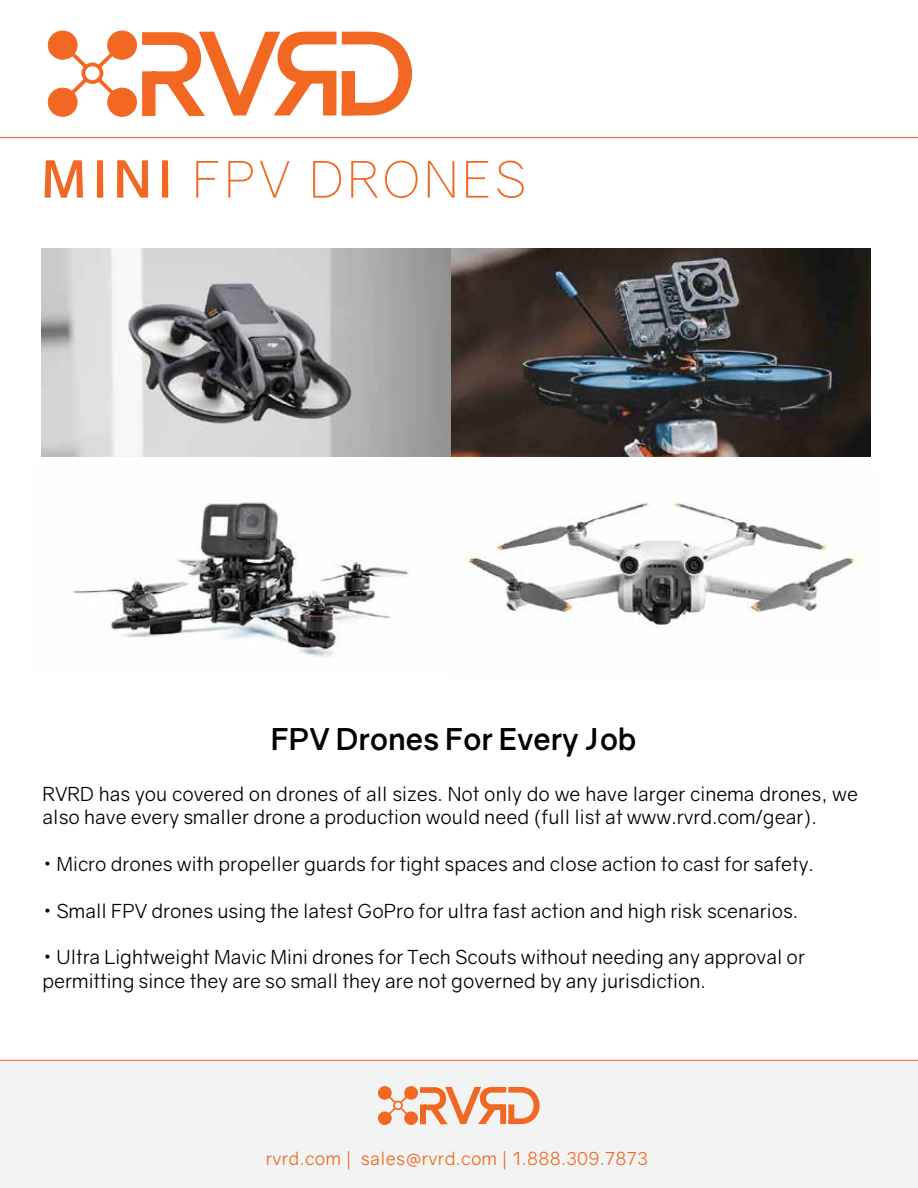
<style>
.page{position:relative;width:918px;height:1188px;background:#fff}
.page>*{position:absolute;margin:0;border:0;box-sizing:border-box;transform-origin:0 0}
.t1{font:300 51px "Gravity";letter-spacing:.07em;color:#f26722}
.t2{font:700 30px "Gravity";color:#000}
.t3{font:19.5px/23.4px "Gravity";color:#000}
.t4{font:18px "Gravity";letter-spacing:.02em;color:#f26722}
.s1{font-weight:700}
.s2{font-family:"Koz Go Pr 6 N"}
</style>
<div class="page">
<hr style="left:0;top:137px;width:918px;height:1px;background:#f26722">
<div style="left:0;top:1060px;width:918px;height:128px;background:#f2f3f3"></div>
<hr style="left:0;top:1060px;width:918px;height:1px;background:#f26722">
<svg style="left:386px;top:1094px;width:24px;height:23px"></svg>
<div style="left:378px;top:1087px;width:13px;height:12px;background:#f26722;border-radius:50%"></div>
<div style="left:378px;top:1087px;width:13px;height:12px;border:1px solid #f26722;border-radius:50%"></div>
<div style="left:405px;top:1112px;width:12px;height:12px;background:#f26722;border-radius:50%"></div>
<div style="left:405px;top:1112px;width:13px;height:13px;border:1px solid #f26722;border-radius:50%"></div>
<div style="left:378px;top:1112px;width:13px;height:12px;background:#f26722;border-radius:50%"></div>
<div style="left:378px;top:1112px;width:13px;height:13px;border:1px solid #f26722;border-radius:50%"></div>
<div style="left:405px;top:1087px;width:12px;height:12px;background:#f26722;border-radius:50%"></div>
<div style="left:405px;top:1087px;width:13px;height:12px;border:1px solid #f26722;border-radius:50%"></div>
<svg style="left:420px;top:1087px;width:120px;height:38px"></svg>
<div style="left:508px;top:1104px;width:6px;height:20px;border:3px solid #f26722"></div>
<img style="left:72px;top:501px;width:336px;height:156px">
<img style="left:41px;top:248px;width:411px;height:208px">
<img style="left:465px;top:500px;width:392px;height:129px">
<img style="left:452px;top:248px;width:419px;height:208px">
<svg style="left:66px;top:48px;width:52px;height:52px"></svg>
<div style="left:48px;top:31px;width:29px;height:28px;background:#f26722;border-radius:50%"></div>
<div style="left:48px;top:31px;width:29px;height:29px;border:1px solid #f26722;border-radius:50%"></div>
<div style="left:108px;top:88px;width:29px;height:28px;background:#f26722;border-radius:50%"></div>
<div style="left:107px;top:88px;width:30px;height:29px;border:1px solid #f26722;border-radius:50%"></div>
<div style="left:48px;top:88px;width:29px;height:28px;background:#f26722;border-radius:50%"></div>
<div style="left:48px;top:88px;width:29px;height:29px;border:1px solid #f26722;border-radius:50%"></div>
<div style="left:108px;top:31px;width:29px;height:28px;background:#f26722;border-radius:50%"></div>
<div style="left:107px;top:31px;width:30px;height:29px;border:1px solid #f26722;border-radius:50%"></div>
<svg style="left:142px;top:31px;width:271px;height:85px"></svg>
<div style="left:342px;top:71px;width:13px;height:44px;border:7px solid #f26722"></div>
<h1 class="t1" style="left:41px;top:149px;width:487px"><span class="s1">MINI</span> FPV DRONES</h1>
<h2 class="t2" style="left:271px;top:720px;width:367px">FPV Drones For Every Job</h2>
<p class="t3" style="left:43px;top:782px;width:817px">RVRD has you covered on drones of all sizes. Not only do we have larger cinema drones, we also have every smaller drone a production would need (full list at www.rvrd.com/gear).</p>
<p class="t3" style="left:38px;top:852px;width:778px"><span class="s2">・</span> Micro drones with propeller guards for tight spaces and close action to cast for safety.</p>
<p class="t3" style="left:38px;top:899px;width:762px"><span class="s2">・</span> Small FPV drones using the latest GoPro for ultra fast action and high risk scenarios.</p>
<p class="t3" style="left:38px;top:946px;width:769px"><span class="s2">・</span> Ultra Lightweight Mavic Mini drones for Tech Scouts without needing any approval or permitting since they are so small they are not governed by any jurisdiction.</p>
<p class="t4" style="left:266px;top:1148px;width:384px">rvrd.com | sales@rvrd.com | 1.888.309.7873</p>
</div>
